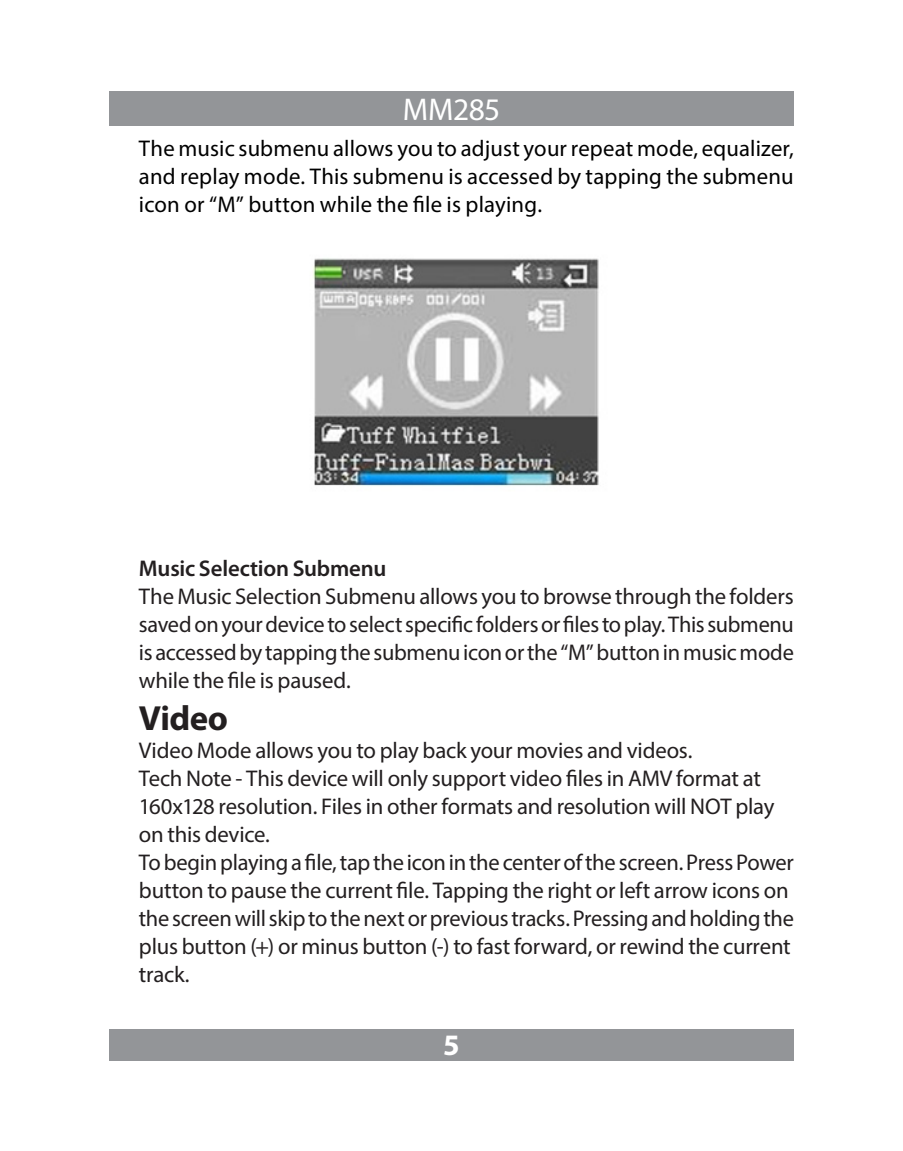
<style>
.page{position:relative;width:903px;height:1151px;background:#fff}
.page>*{position:absolute;margin:0;border:0;box-sizing:border-box;transform-origin:0 0}
.TYtuł{font:700 35px "Myriad Pro";letter-spacing:-.02em;color:#231f20}
.t1{font:31.5px "Myriad Pro";letter-spacing:-.015em;color:#fff}
.t2{font:700 29.75px "Myriad Pro";color:#fff}
.Tytuł_1{font:22.75px "Myriad Pro";letter-spacing:-.01em;color:#231f20}
.Tytuł_1-2{font:22.75px "Myriad Pro";letter-spacing:.005em;color:#000}
.Tytuł_semibold{font:600 22.75px "Myriad Pro";letter-spacing:-.01em;color:#231f20}
</style>
<div class="page">
<div style="left:109px;top:92px;width:685px;height:34px;background:#939598"></div>
<div style="left:109px;top:1029px;width:685px;height:31px;background:#939598"></div>
<img style="left:313px;top:258px;width:286px;height:228px">
<h2 class="t1" style="left:403px;top:90px;width:99px">MM285</h2>
<p class="Tytuł_1-2" style="left:139px;top:134px;width:656px">The music submenu allows you to adjust your repeat mode, equalizer,</p>
<p class="Tytuł_1-2" style="left:139px;top:162px;width:656px">and replay mode. This submenu is accessed by tapping the submenu</p>
<p class="Tytuł_1-2" style="left:139px;top:190px;width:405px">icon or “M” button while the file is playing.</p>
<p class="Tytuł_semibold" style="left:139px;top:554px;width:249px">Music Selection Submenu</p>
<p class="Tytuł_1" style="left:139px;top:582px;width:656px">The Music Selection Submenu allows you to browse through the folders</p>
<p class="Tytuł_1" style="left:139px;top:610px;width:656px">saved on your device to select specific folders or files to play. This submenu</p>
<p class="Tytuł_1" style="left:139px;top:638px;width:656px">is accessed by tapping the submenu icon or the “M” button in music mode</p>
<p class="Tytuł_1" style="left:139px;top:666px;width:213px">while the file is paused.</p>
<p class="TYtuł" style="left:139px;top:695px;width:90px">Video</p>
<p class="Tytuł_1" style="left:139px;top:736px;width:555px">Video Mode allows you to play back your movies and videos.</p>
<p class="Tytuł_1" style="left:139px;top:764px;width:623px">Tech Note - This device will only support video files in AMV format at</p>
<p class="Tytuł_1" style="left:139px;top:792px;width:637px">160x128 resolution. Files in other formats and resolution will NOT play</p>
<p class="Tytuł_1" style="left:139px;top:820px;width:132px">on this device.</p>
<p class="Tytuł_1" style="left:139px;top:848px;width:656px">To begin playing a file, tap the icon in the center of the screen. Press Power</p>
<p class="Tytuł_1" style="left:139px;top:876px;width:651px">button to pause the current file. Tapping the right or left arrow icons on</p>
<p class="Tytuł_1" style="left:139px;top:904px;width:656px">the screen will skip to the next or previous tracks. Pressing and holding the</p>
<p class="Tytuł_1" style="left:139px;top:932px;width:653px">plus button (+) or minus button (-) to fast forward, or rewind the current</p>
<p class="Tytuł_1" style="left:139px;top:960px;width:52px">track.</p>
<h3 class="t2" style="left:443px;top:1025px;width:18px">5</h3>
</div>
